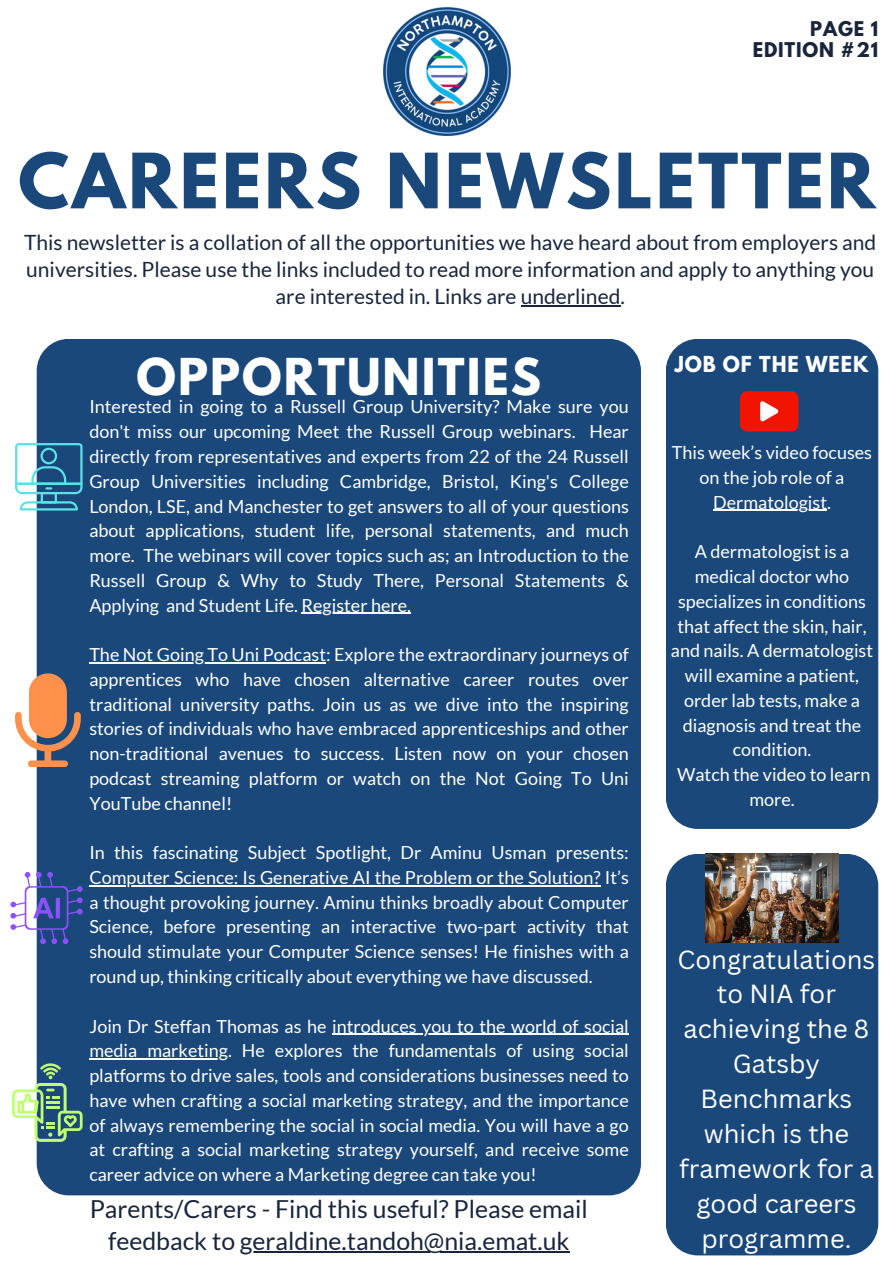
<style>
.page{position:relative;width:894px;height:1264px;background:#fff}
.page>*{position:absolute;margin:0;border:0;box-sizing:border-box;transform-origin:0 0}
.t1{font:700 67.5px "League Spartan";letter-spacing:.045em;color:#1a487b}
.t2{font:700 45px "League Spartan";letter-spacing:.045em;color:#fff}
.t3{font:25.5px/34.8px "Canva Sans";color:#fff;text-align:center}
.t4{font:24.75px/31.7px "Lato";color:#18253b;text-align:center}
.t5{font:21px/27px "Lato";color:#18253b;text-align:center}
.t6{font:700 19.5px "League Spartan";letter-spacing:.045em;color:#fff}
.t7{font:18px/24.8px "Lato";color:#fff;text-align:justify}
.t8{font:700 18px/20.2px "League Spartan";letter-spacing:.045em;color:#18253b;text-align:right}
</style>
<div class="page">
<div style="left:37px;top:339px;width:603px;height:856px;background:#1a487b;border-radius:32px"></div>
<div style="left:665px;top:339px;width:213px;height:490px;background:#1a487b;border-radius:32px"></div>
<div style="left:665px;top:853px;width:213px;height:402px;background:#1a487b;border-radius:32px"></div>
<img style="left:383px;top:8px;width:127px;height:127px">
<svg style="left:739px;top:391px;width:59px;height:40px;background:#ec2c1c"></svg>
<svg style="left:15px;top:443px;width:68px;height:67px"></svg>
<svg style="left:15px;top:673px;width:65px;height:93px"></svg>
<svg style="left:10px;top:872px;width:72px;height:72px"></svg>
<svg style="left:12px;top:1063px;width:71px;height:78px"></svg>
<img style="left:705px;top:853px;width:133px;height:89px">
<hr style="left:240px;top:1251px;width:329px;height:2px;background:#18253b">
<hr style="left:301px;top:612px;width:110px;height:1px;background:#fff">
<hr style="left:89px;top:662px;width:237px;height:1px;background:#fff">
<hr style="left:89px;top:885px;width:511px;height:1px;background:#fff">
<hr style="left:332px;top:1033px;width:296px;height:1px;background:#fff">
<hr style="left:89px;top:1058px;width:139px;height:1px;background:#fff">
<hr style="left:520px;top:305px;width:100px;height:1px;background:#18253b">
<hr style="left:713px;top:510px;width:113px;height:1px;background:#fff">
<h4 class="t8" style="left:752px;top:21px;width:127px">PAGE 1<br>EDITION #21</h4>
<p class="t1" style="left:18px;top:148px;width:858px">CAREERS NEWSLETTER</p>
<h3 class="t5" style="left:24px;top:228px;width:853px">This newsletter is a collation of all the opportunities we have heard about from employers and universities. Please use the links included to read more information and apply to anything you are interested in. Links are underlined.</h3>
<h1 class="t2" style="left:136px;top:355px;width:406px">OPPORTUNITIES</h1>
<p class="t7" style="left:89px;top:394px;width:541px">Interested in going to a Russell Group University? Make sure you don't miss our upcoming Meet the Russell Group webinars. Hear directly from representatives and experts from 22 of the 24 Russell Group Universities including Cambridge, Bristol, King's College London, LSE, and Manchester to get answers to all of your questions about applications, student life, personal statements, and much more. The webinars will cover topics such as; an Introduction to the Russell Group &amp; Why to Study There, Personal Statements &amp; Applying and Student Life. Register here.</p>
<p class="t7" style="left:89px;top:641px;width:541px">The Not Going To Uni Podcast: Explore the extraordinary journeys of apprentices who have chosen alternative career routes over traditional university paths. Join us as we dive into the inspiring stories of individuals who have embraced apprenticeships and other non-traditional avenues to success. Listen now on your chosen podcast streaming platform or watch on the Not Going To Uni YouTube channel!</p>
<p class="t7" style="left:89px;top:839px;width:541px">In this fascinating Subject Spotlight, Dr Aminu Usman presents:</p>
<p class="t7" style="left:89px;top:864px;width:541px">Computer Science: Is Generative AI the Problem or the Solution? It’s a thought provoking journey. Aminu thinks broadly about Computer Science, before presenting an interactive two-part activity that should stimulate your Computer Science senses! He finishes with a round up, thinking critically about everything we have discussed.</p>
<p class="t7" style="left:89px;top:1013px;width:541px">Join Dr Steffan Thomas as he introduces you to the world of social</p>
<p class="t7" style="left:89px;top:1037px;width:541px">media marketing. He explores the fundamentals of using social platforms to drive sales, tools and considerations businesses need to have when crafting a social marketing strategy, and the importance of always remembering the social in social media. You will have a go at crafting a social marketing strategy yourself, and receive some career advice on where a Marketing degree can take you!</p>
<h5 class="t4" style="left:90px;top:1192px;width:499px">Parents/Carers - Find this useful? Please email feedback to geraldine.tandoh@nia.emat.uk</h5>
<p class="t6" style="left:674px;top:354px;width:195px">JOB OF THE WEEK</p>
<p class="t7" style="left:671px;top:440px;width:202px;text-align:center">This week’s video focuses on the job role of a</p>
<p class="t7" style="left:713px;top:489px;width:119px">Dermatologist.</p>
<p class="t7" style="left:694px;top:539px;width:156px">A dermatologist is a medical doctor who</p>
<p class="t7" style="left:670px;top:588px;width:204px;text-align:center">specializes in conditions that affect the skin, hair, and nails. A dermatologist will examine a patient, order lab tests, make a diagnosis and treat the condition.<br>Watch the video to learn</p>
<p class="t7" style="left:749px;top:786px;width:47px">more.</p>
<h3 class="t3" style="left:677px;top:941px;width:199px">Congratulations to NIA for achieving the 8<br>Gatsby<br>Benchmarks which is the framework for a good careers programme.</h3>
</div>
